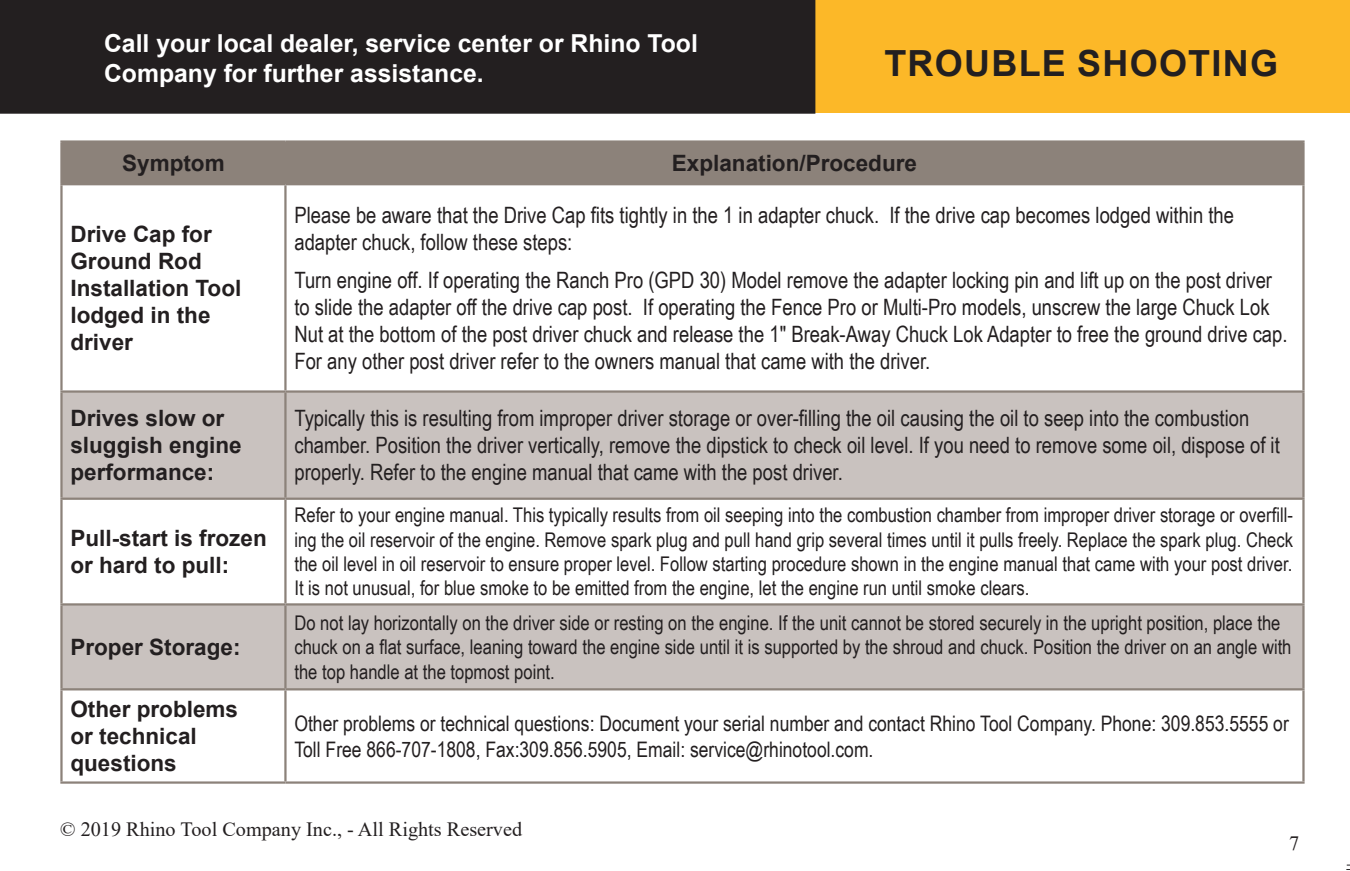
<style>
.page{position:relative;width:1350px;height:871px;background:#fff}
.page>*{position:absolute;margin:0;border:0;box-sizing:border-box;transform-origin:0 0}
.t1{font:700 36px "Arial";letter-spacing:.035em;color:#231f20}
.t2{font:700 24.75px/29.7px "Arial";color:#fff}
.t3{font:22.5px/27px "Arial Narrow";color:#231f20}
.t4{font:700 22.5px/27px "Arial";color:#231f20}
.t5{font:21.38px/25.7px "Arial Narrow";color:#231f20}
.t6{font:20.25px/24.3px "Arial Narrow";color:#231f20;text-align:justify}
.t7{font:20.25px "Times New Roman";color:#231f20}
</style>
<div class="page">
<svg style="left:1346px;top:864px;width:4px;height:6px"></svg>
<div style="left:813px;top:0;width:537px;height:112px;background:#fcb828"></div>
<div style="left:0;top:0;width:815px;height:114px;background:#231f20"></div>
<div style="left:63px;top:143px;width:1239px;height:40px;background:#8c827a"></div>
<div style="left:63px;top:392px;width:1239px;height:105px;background:#c9c2bf"></div>
<svg style="left:63px;top:499px;width:1239px;height:192px"></svg>
<hr style="left:60px;top:140px;width:225px;height:3px;background:#8c827a">
<hr style="left:285px;top:140px;width:1019px;height:3px;background:#8c827a">
<hr style="left:1302px;top:185px;width:2px;height:205px;background:#8c827a">
<hr style="left:60px;top:390px;width:225px;height:2px;background:#8c827a">
<hr style="left:285px;top:390px;width:1019px;height:2px;background:#8c827a">
<hr style="left:1302px;top:392px;width:2px;height:105px;background:#8c827a">
<hr style="left:60px;top:497px;width:225px;height:2px;background:#8c827a">
<hr style="left:285px;top:497px;width:1019px;height:2px;background:#8c827a">
<hr style="left:1302px;top:499px;width:2px;height:104px;background:#8c827a">
<hr style="left:60px;top:603px;width:225px;height:2px;background:#8c827a">
<hr style="left:285px;top:603px;width:1019px;height:2px;background:#8c827a">
<hr style="left:1302px;top:605px;width:2px;height:83px;background:#8c827a">
<hr style="left:60px;top:688px;width:225px;height:2px;background:#8c827a">
<hr style="left:285px;top:688px;width:1019px;height:2px;background:#8c827a">
<hr style="left:1302px;top:690px;width:2px;height:91px;background:#8c827a">
<hr style="left:60px;top:781px;width:225px;height:2px;background:#8c827a">
<hr style="left:285px;top:781px;width:1019px;height:2px;background:#8c827a">
<hr style="left:1302px;top:143px;width:2px;height:40px;background:#8c827a">
<hr style="left:60px;top:183px;width:225px;height:2px;background:#8c827a">
<hr style="left:285px;top:183px;width:1019px;height:2px;background:#8c827a">
<hr style="left:60px;top:143px;width:3px;height:40px;background:#8c827a">
<hr style="left:284px;top:143px;width:3px;height:40px;background:#8c827a">
<hr style="left:60px;top:185px;width:3px;height:205px;background:#8c827a">
<hr style="left:284px;top:185px;width:3px;height:205px;background:#8c827a">
<hr style="left:60px;top:392px;width:3px;height:105px;background:#8c827a">
<hr style="left:284px;top:392px;width:3px;height:105px;background:#8c827a">
<hr style="left:60px;top:499px;width:3px;height:104px;background:#8c827a">
<hr style="left:284px;top:499px;width:3px;height:104px;background:#8c827a">
<hr style="left:60px;top:605px;width:3px;height:83px;background:#8c827a">
<hr style="left:284px;top:605px;width:3px;height:83px;background:#8c827a">
<hr style="left:60px;top:690px;width:3px;height:91px;background:#8c827a">
<hr style="left:284px;top:690px;width:3px;height:91px;background:#8c827a">
<p class="t2" style="left:104px;top:29px;width:595px">Call your local dealer, service center or Rhino Tool<br>Company for further assistance.</p>
<h1 class="t1" style="left:884px;top:38px;width:395px">TROUBLE SHOOTING</h1>
<p class="t4" style="left:122px;top:150px;width:104px">Symptom</p>
<p class="t4" style="left:672px;top:150px;width:247px">Explanation/Procedure</p>
<p class="t4" style="left:70px;top:221px;width:172px">Drive Cap for<br>Ground Rod<br>Installation Tool lodged in the driver</p>
<p class="t3" style="left:294px;top:201px;width:941px">Please be aware that the Drive Cap fits tightly in the 1 in adapter chuck. If the drive cap becomes lodged within the adapter chuck, follow these steps:</p>
<p class="t3" style="left:294px;top:266px;width:994px">Turn engine off. If operating the Ranch Pro (GPD 30) Model remove the adapter locking pin and lift up on the post driver to slide the adapter off the drive cap post. If operating the Fence Pro or Multi-Pro models, unscrew the large Chuck Lok Nut at the bottom of the post driver chuck and release the 1" Break-Away Chuck Lok Adapter to free the ground drive cap.<br>For any other post driver refer to the owners manual that came with the driver.</p>
<p class="t4" style="left:70px;top:405px;width:173px">Drives slow or sluggish engine performance:</p>
<p class="t3" style="left:294px;top:404px;width:987px">Typically this is resulting from improper driver storage or over-filling the oil causing the oil to seep into the combustion chamber. Position the driver vertically, remove the dipstick to check oil level. If you need to remove some oil, dispose of it properly. Refer to the engine manual that came with the post driver.</p>
<p class="t4" style="left:70px;top:525px;width:198px">Pull-start is frozen or hard to pull:</p>
<p class="t4" style="left:70px;top:633px;width:172px">Proper Storage:</p>
<p class="t4" style="left:70px;top:695px;width:169px">Other problems or technical questions</p>
<p class="t6" style="left:294px;top:502px;width:1000px">Refer to your engine manual. This typically results from oil seeping into the combustion chamber from improper driver storage or overfill&shy;ing the oil reservoir of the engine. Remove spark plug and pull hand grip several times until it pulls freely. Replace the spark plug. Check the oil level in oil reservoir to ensure proper level. Follow starting procedure shown in the engine manual that came with your post driver.<br>It is not unusual, for blue smoke to be emitted from the engine, let the engine run until smoke clears.</p>
<p class="t6" style="left:294px;top:609px;width:998px;text-align:left">Do not lay horizontally on the driver side or resting on the engine. If the unit cannot be stored securely in the upright position, place the chuck on a flat surface, leaning toward the engine side until it is supported by the shroud and chuck. Position the driver on an angle with the top handle at the topmost point.</p>
<p class="t5" style="left:294px;top:709px;width:996px">Other problems or technical questions: Document your serial number and contact Rhino Tool Company. Phone: 309.853.5555 or<br>Toll Free 866-707-1808, Fax:309.856.5905, Email: service@rhinotool.com.</p>
<p class="t7" style="left:60px;top:814px;width:463px">© 2019 Rhino Tool Company Inc., - All Rights Reserved</p>
<p class="t7" style="left:1289px;top:829px;width:12px">7</p>
</div>
